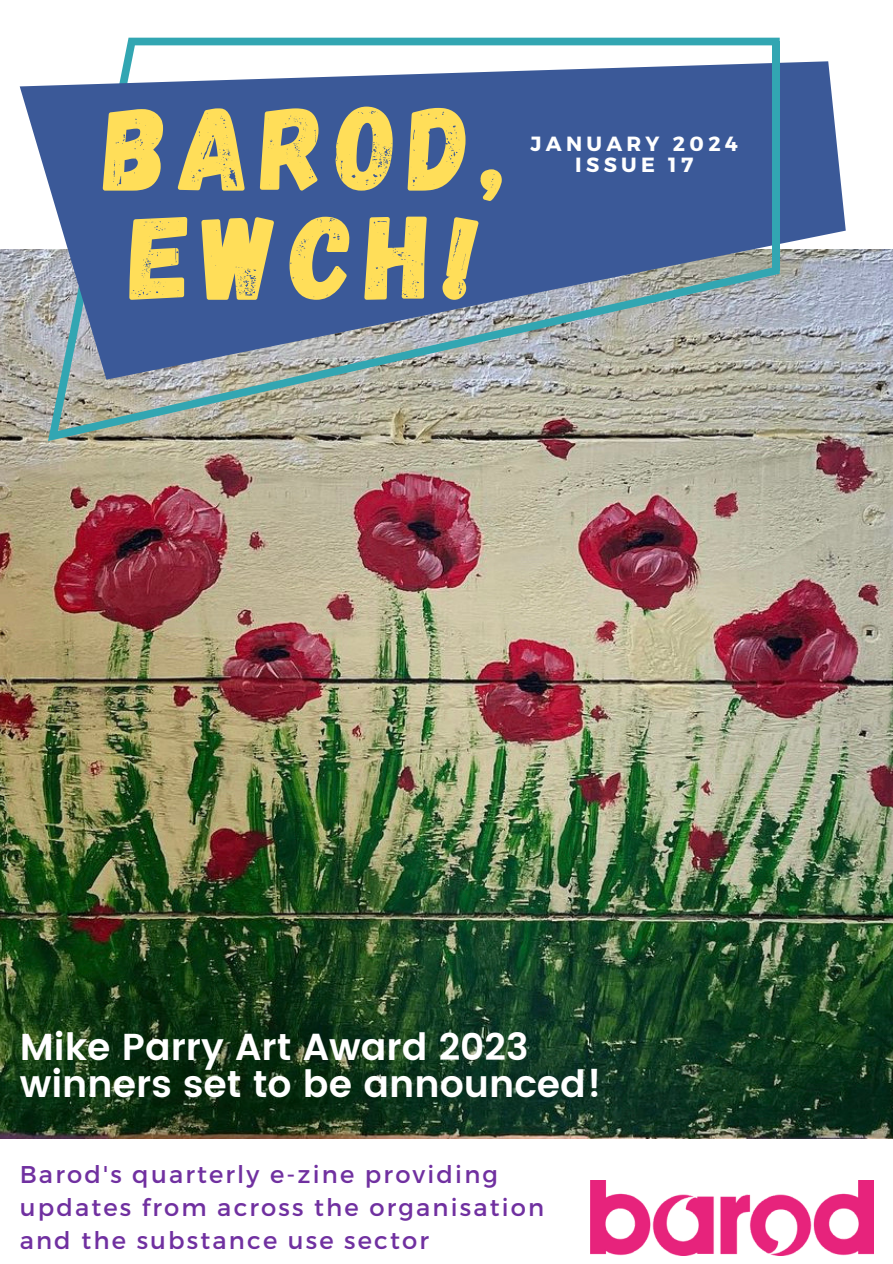
<style>
.page{position:relative;width:893px;height:1264px;background:#fff}
.page>*{position:absolute;margin:0;border:0;box-sizing:border-box;transform-origin:0 0}
.t1{font:118.8px/109.2px "Gagalin";letter-spacing:.09em;color:#ffde59}
.t2{font:600 37.5px/37px "Poppins";color:#fff}
.t3{font:24.15px/32.5px "Montserrat";letter-spacing:.09em;color:#7030a0}
.t4{font:700 20.55px "Montserrat";letter-spacing:.21em;color:#fff}
</style>
<div class="page">
<img style="left:590px;top:1180px;width:283px;height:75px">
<img style="left:0;top:249px;width:892px;height:889px">
<svg style="left:48px;top:38px;width:731px;height:403px"></svg>
<svg style="left:20px;top:61px;width:825px;height:318px;background:#5f77a2"></svg>
<div style="left:772px;top:41px;width:7px;height:230px;background:#32a6b2"></div>
<h1 class="t1" style="left:104px;top:88px;width:404px">BAROD,<br>EWCH!</h1>
<p class="t4" style="left:530px;top:131px;width:209px">JANUARY 2024</p>
<h2 class="t4" style="left:575px;top:151px;width:119px">ISSUE 17</h2>
<h3 class="t2" style="left:20px;top:1028px;width:583px">Mike Parry Art Award 2023 winners set to be announced!</h3>
<p class="t3" style="left:20px;top:1157px;width:526px">Barod's quarterly e-zine providing updates from across the organisation and the substance use sector</p>
</div>
